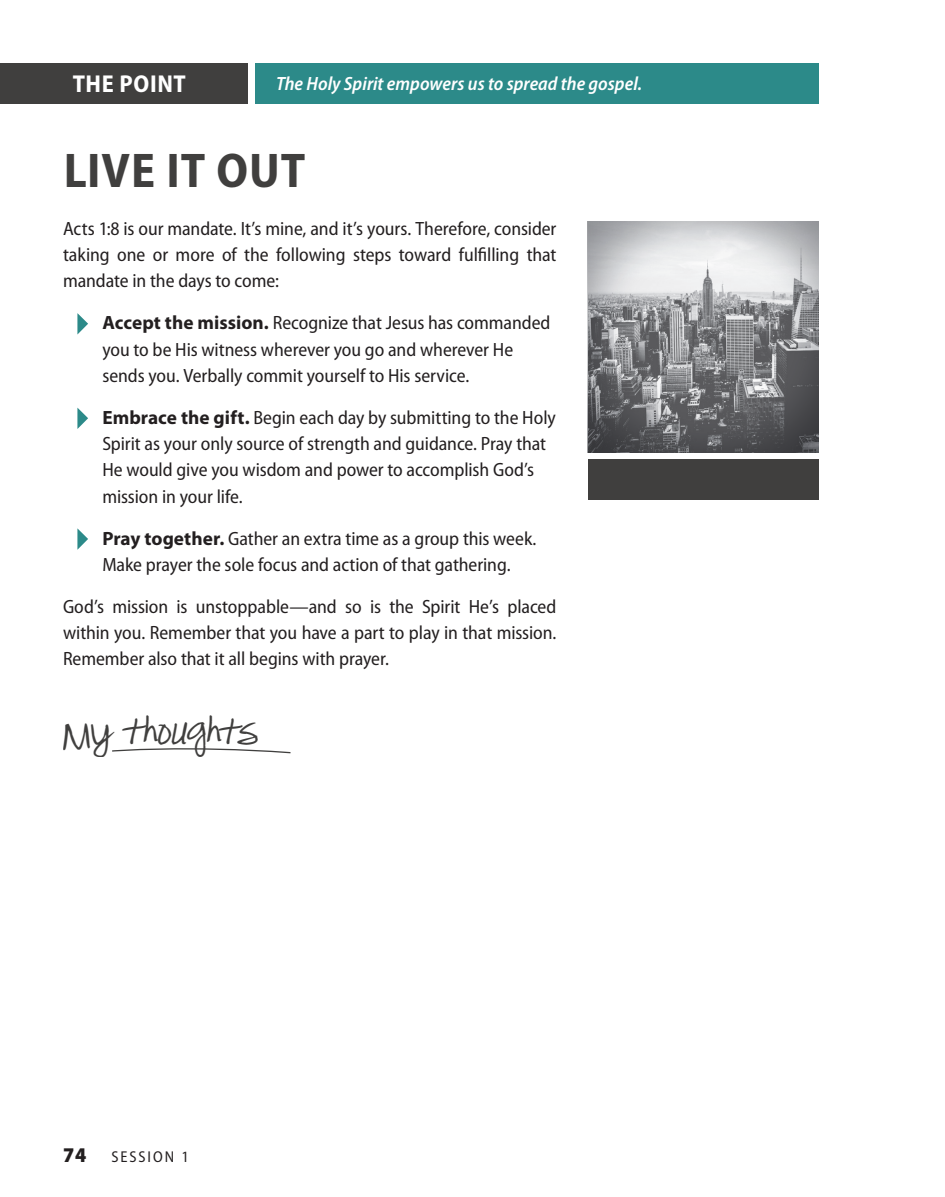
<style>
.page{position:relative;width:945px;height:1197px;background:#fff}
.page>*{position:absolute;margin:0;border:0;box-sizing:border-box;transform-origin:0 0}
.t1{font:700 semi-condensed 49px "Myriad Pro";letter-spacing:.02em;color:#403f3e}
.t2{font:28px "Pea Alesa";color:#403f3e}
.t3{font:700 semi-condensed 24.5px "Myriad Pro";letter-spacing:.025em;color:#fff}
.t4{font:900 semi-condensed 21px "Myriad Pro";color:#231f20}
.t5{font:semi-condensed 19.25px/26.2px "Myriad Pro";letter-spacing:-.005em;color:#231f20}
.t6{font:italic 600 semi-condensed 19.25px "Myriad Pro";color:#fff}
.t7{font:semi-condensed 15.75px "Myriad Pro";letter-spacing:.12em;color:#231f20}
.s1{font-weight:700;font-stretch:normal}
</style>
<div class="page">
<div style="left:0;top:63px;width:248px;height:40px;background:#403f3e"></div>
<div style="left:255px;top:63px;width:564px;height:40px;background:#2c8a89"></div>
<svg style="left:77px;top:313px;width:11px;height:22px"></svg>
<svg style="left:77px;top:408px;width:11px;height:21px"></svg>
<svg style="left:77px;top:528px;width:11px;height:22px"></svg>
<svg style="left:588px;top:221px;width:231px;height:231px;background:#949598"></svg>
<svg style="left:112px;top:748px;width:179px;height:6px"></svg>
<div style="left:588px;top:459px;width:231px;height:41px;background:#403f3e"></div>
<p class="t3" style="left:73px;top:70px;width:115px">THE POINT</p>
<p class="t6" style="left:276px;top:74px;width:368px">The Holy Spirit empowers us to spread the gospel.</p>
<h1 class="t1" style="left:63px;top:143px;width:243px">LIVE IT OUT</h1>
<p class="t5" style="left:63px;top:216px;width:495px;text-align:justify">Acts 1:8 is our mandate. It’s mine, and it’s yours. Therefore, consider taking one or more of the following steps toward fulfilling that mandate in the days to come:</p>
<p class="t5" style="left:102px;top:310px;width:450px"><span class="s1">Accept the mission.</span> Recognize that Jesus has commanded you to be His witness wherever you go and wherever He sends you. Verbally commit yourself to His service.</p>
<p class="t5" style="left:102px;top:405px;width:455px"><span class="s1">Embrace the gift.</span> Begin each day by submitting to the Holy Spirit as your only source of strength and guidance. Pray that He would give you wisdom and power to accomplish God’s mission in your life.</p>
<p class="t5" style="left:102px;top:526px;width:436px"><span class="s1">Pray together.</span> Gather an extra time as a group this week.<br>Make prayer the sole focus and action of that gathering.</p>
<p class="t5" style="left:63px;top:594px;width:495px;text-align:justify">God’s mission is unstoppable—and so is the Spirit He’s placed within you. Remember that you have a part to play in that mission.<br>Remember also that it all begins with prayer.</p>
<h2 class="t2" style="left:63px;top:727px;width:196px">My thoughts</h2>
<p class="t4" style="left:63px;top:1143px;width:25px">74</p>
<p class="t7" style="left:111px;top:1149px;width:79px">SESSION 1</p>
</div>
